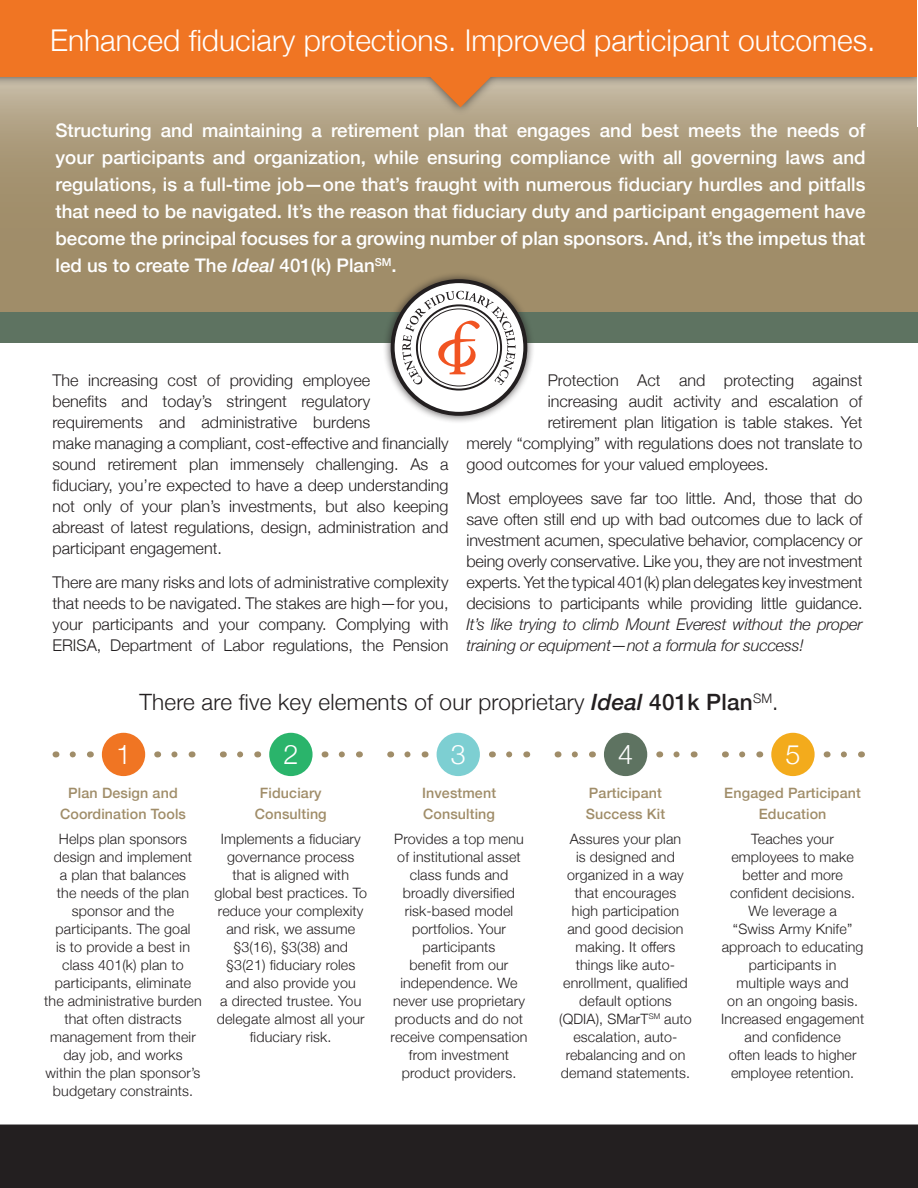
<style>
.page{position:relative;width:918px;height:1188px;background:#fff}
.page>*{position:absolute;margin:0;border:0;box-sizing:border-box;transform-origin:0 0}
.t1{font:300 30px "Helvetica Neue";color:#fff}
.t2{font:300 27px "Helvetica Neue";color:#fff}
.t3{font:300 22.5px "Helvetica Neue";letter-spacing:.01em;color:#231f20}
.t4{font:500 18.75px/27px "Helvetica Neue";color:#fff;text-align:justify}
.t5{font:300 16.2px/21px "Helvetica Neue";color:#231f20;text-align:justify}
.t6{font:300 14.25px/18px "Helvetica Neue";letter-spacing:.01em;color:#231f20;text-align:center}
.t7{font:500 14.25px/21px "Helvetica Neue";letter-spacing:.01em;color:#a08d69;text-align:center}
.s1{font-style:italic}
.s2{font-weight:500;font-style:italic}
.s3{font-weight:500}
</style>
<div class="page">
<svg style="left:0;top:116px;width:918px;height:196px;fill:#a18f6b"></svg>
<div style="left:0;top:0;width:918px;height:116px;background:#231f20;opacity:.75"></div>
<div style="left:0;top:0;width:918px;height:77px;background:#f07523"></div>
<svg style="left:429px;top:77px;width:63px;height:30px"></svg>
<div style="left:0;top:312px;width:918px;height:30px;background:#5e7361"></div>
<div style="left:383px;top:271px;width:152px;height:153px;background:#231f20;opacity:.75"></div>
<svg style="left:393px;top:281px;width:132px;height:133px"></svg>
<div style="left:391px;top:279px;width:136px;height:137px;border:4px solid #231f20;border-radius:50%"></div>
<svg style="left:402px;top:291px;width:114px;height:94px"></svg>
<div style="left:0;top:1125px;width:918px;height:63px;background:#231f20"></div>
<svg style="left:73px;top:751px;width:3px;height:6px"></svg>
<div style="left:102px;top:733px;width:43px;height:43px;background:#f07523;border-radius:50%"></div>
<svg style="left:174px;top:751px;width:4px;height:6px"></svg>
<svg style="left:240px;top:751px;width:4px;height:6px"></svg>
<div style="left:269px;top:733px;width:44px;height:43px;background:#2ab46b;border-radius:50%"></div>
<svg style="left:342px;top:751px;width:3px;height:6px"></svg>
<svg style="left:407px;top:751px;width:4px;height:6px"></svg>
<div style="left:437px;top:733px;width:43px;height:43px;background:#7dcfd2;border-radius:50%"></div>
<svg style="left:509px;top:751px;width:4px;height:6px"></svg>
<svg style="left:575px;top:751px;width:3px;height:6px"></svg>
<div style="left:604px;top:733px;width:43px;height:43px;background:#5e7361;border-radius:50%"></div>
<svg style="left:676px;top:751px;width:4px;height:6px"></svg>
<svg style="left:742px;top:751px;width:4px;height:6px"></svg>
<div style="left:771px;top:733px;width:44px;height:43px;background:#f3ab1c;border-radius:50%"></div>
<svg style="left:844px;top:751px;width:3px;height:6px"></svg>
<p class="t1" style="left:50px;top:16px;width:827px">Enhanced fiduciary protections. Improved participant outcomes.</p>
<p class="t4" style="left:56px;top:115px;width:812px">Structuring and maintaining a retirement plan that engages and best meets the needs of your participants and organization, while ensuring compliance with all governing laws and regulations, is a full-time job—one that’s fraught with numerous fiduciary hurdles and pitfalls that need to be navigated. It’s the reason that fiduciary duty and participant engagement have become the principal focuses for a growing number of plan sponsors. And, it’s the impetus that led us to create The <span class="s1">Ideal</span> 401(k) Plan<sup>SM</sup>.</p>
<p class="t5" style="left:52px;top:368px;width:398px;text-align:left">The increasing cost of providing employee<br>benefits and today’s stringent regulatory requirements and administrative burdens<br>make managing a compliant, cost-effective and financially sound retirement plan immensely challenging. As a fiduciary, you’re expected to have a deep understanding not only of your plan’s investments, but also keeping abreast of latest regulations, design, administration and participant engagement.</p>
<p class="t5" style="left:52px;top:571px;width:398px">There are many risks and lots of administrative complexity that needs to be navigated. The stakes are high—for you, your participants and your company. Complying with ERISA, Department of Labor regulations, the Pension</p>
<p class="t5" style="left:548px;top:368px;width:316px">Protection Act and protecting against</p>
<p class="t5" style="left:548px;top:389px;width:316px">increasing audit activity and escalation of</p>
<p class="t5" style="left:548px;top:410px;width:316px">retirement plan litigation is table stakes. Yet</p>
<p class="t5" style="left:467px;top:431px;width:398px">merely “complying” with regulations does not translate to</p>
<p class="t5" style="left:467px;top:452px;width:304px">good outcomes for your valued employees.</p>
<p class="t5" style="left:467px;top:487px;width:398px">Most employees save far too little. And, those that do save often still end up with bad outcomes due to lack of investment acumen, speculative behavior, complacency or being overly conservative. Like you, they are not investment experts. Yet the typical 401(k) plan delegates key investment decisions to participants while providing little guidance.<br><span class="s1">It’s like trying to climb Mount Everest without the proper training or equipment—not a formula for success!</span></p>
<p class="t3" style="left:139px;top:684px;width:641px">There are five key elements of our proprietary <span class="s2">Ideal</span> <span class="s3">401k Plan</span><sup>SM</sup>.</p>
<p class="t2" style="left:116px;top:733px;width:17px">1</p>
<p class="t2" style="left:283px;top:733px;width:17px">2</p>
<p class="t2" style="left:451px;top:733px;width:17px">3</p>
<p class="t2" style="left:618px;top:733px;width:17px">4</p>
<p class="t2" style="left:785px;top:733px;width:17px">5</p>
<p class="t7" style="left:60px;top:781px;width:127px">Plan Design and<br>Coordination Tools</p>
<p class="t6" style="left:44px;top:829px;width:159px">Helps plan sponsors design and implement<br>a plan that balances<br>the needs of the plan sponsor and the participants. The goal<br>is to provide a best in class 401(k) plan to participants, eliminate the administrative burden that often distracts management from their day job, and works within the plan sponsor’s budgetary constraints.</p>
<p class="t7" style="left:255px;top:781px;width:74px">Fiduciary<br>Consulting</p>
<p class="t6" style="left:214px;top:829px;width:154px">Implements a fiduciary governance process that is aligned with global best practices. To reduce your complexity and risk, we assume §3(16), §3(38) and §3(21) fiduciary roles and also provide you<br>a directed trustee. You delegate almost all your fiduciary risk.</p>
<p class="t7" style="left:422px;top:781px;width:76px;text-align:left">Investment<br>Consulting</p>
<p class="t6" style="left:391px;top:829px;width:138px">Provides a top menu of institutional asset class funds and broadly diversified risk-based model portfolios. Your participants<br>benefit from our independence. We never use proprietary products and do not receive compensation from investment product providers.</p>
<p class="t7" style="left:586px;top:781px;width:81px;text-align:left">Participant<br>Success Kit</p>
<p class="t6" style="left:559px;top:829px;width:134px">Assures your plan<br>is designed and organized in a way that encourages<br>high participation and good decision making. It offers things like auto&shy;enrollment, qualified default options (QDIA), SMarT<sup>SM</sup> auto escalation, auto&shy;rebalancing and on demand statements.</p>
<p class="t7" style="left:724px;top:781px;width:138px">Engaged Participant<br>Education</p>
<p class="t6" style="left:721px;top:829px;width:145px">Teaches your employees to make better and more confident decisions.<br>We leverage a<br>“Swiss Army Knife” approach to educating participants in<br>multiple ways and<br>on an ongoing basis.<br>Increased engagement and confidence<br>often leads to higher employee retention.</p>
</div>
